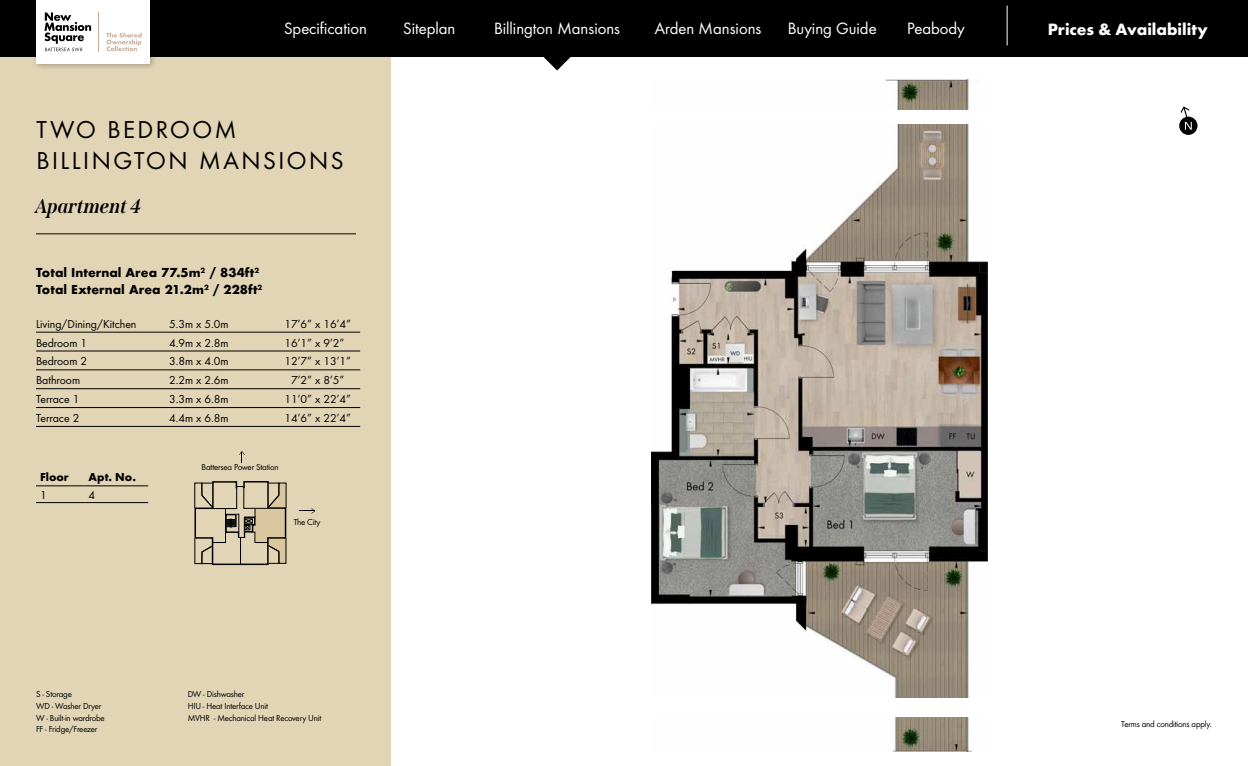
<style>
.page{position:relative;width:1248px;height:766px;background:#fff}
.page>*{position:absolute;margin:0;border:0;box-sizing:border-box;transform-origin:0 0}
.t1{font:25.4px/31.7px "Futura Boo";letter-spacing:.1em;color:#000}
.t2{font:italic 700 20px "Span";color:#000}
.t3{font:17px "Futura Boo";color:#fff}
.t4{font:700 17px "Futura";color:#fff}
.t5{font:12px "Futura Boo";color:#000}
.t6{font:700 12px/17.8px "Futura";color:#000}
.t7{font:700 12px "Futura";color:#000}
.t8{font:9px/11.8px "Futura Boo";letter-spacing:-.02em;color:#000}
</style>
<div class="page">
<img style="left:651px;top:125px;width:336px;height:572px">
<img style="left:894px;top:717px;width:75px;height:33px">
<img style="left:884px;top:79px;width:85px;height:31px">
<div style="left:0;top:47px;width:390px;height:718px;background:#e2d5b6"></div>
<hr style="left:36px;top:332px;width:324px;height:1px;background:#000">
<hr style="left:36px;top:351px;width:324px;height:1px;background:#000">
<hr style="left:36px;top:369px;width:324px;height:1px;background:#000">
<hr style="left:36px;top:388px;width:324px;height:1px;background:#000">
<hr style="left:36px;top:407px;width:324px;height:1px;background:#000">
<hr style="left:36px;top:426px;width:324px;height:1px;background:#000">
<hr style="left:36px;top:485px;width:49px;height:1px;background:#000">
<hr style="left:85px;top:485px;width:63px;height:1px;background:#000">
<hr style="left:36px;top:502px;width:49px;height:1px;background:#000">
<hr style="left:85px;top:502px;width:63px;height:1px;background:#000">
<div style="left:1179px;top:117px;width:18px;height:18px;background:#000;border-radius:50%"></div>
<svg style="left:1180px;top:106px;width:11px;height:24px"></svg>
<hr style="left:36px;top:233px;width:320px;height:1px;background:#000">
<svg style="left:194px;top:481px;width:93px;height:84px"></svg>
<div style="left:0;top:0;width:1247px;height:57px;background:#000"></div>
<hr style="left:1006px;top:6px;width:1px;height:39px;background:#fff">
<svg style="left:543px;top:57px;width:28px;height:13px"></svg>
<div style="left:33px;top:0;width:124px;height:71px;background:#000;opacity:.25"></div>
<div style="left:36px;top:0;width:113px;height:63px;background:#fff"></div>
<svg style="left:44px;top:12px;width:47px;height:39px"></svg>
<svg style="left:106px;top:32px;width:35px;height:19px"></svg>
<hr style="left:99px;top:12px;width:1px;height:39px;background:#caac98">
<svg style="left:239px;top:451px;width:6px;height:11px"></svg>
<svg style="left:299px;top:508px;width:16px;height:5px"></svg>
<h3 class="t3" style="left:284px;top:17px;width:84px">Specification</h3>
<h3 class="t3" style="left:403px;top:17px;width:54px">Siteplan</h3>
<h3 class="t3" style="left:494px;top:17px;width:128px">Billington Mansions</h3>
<h3 class="t3" style="left:655px;top:17px;width:108px">Arden Mansions</h3>
<h3 class="t3" style="left:787px;top:17px;width:90px">Buying Guide</h3>
<h3 class="t3" style="left:907px;top:17px;width:59px">Peabody</h3>
<h3 class="t4" style="left:1047px;top:17px;width:161px">Prices &amp; Availability</h3>
<h1 class="t1" style="left:36px;top:112px;width:309px">TWO BEDROOM<br>BILLINGTON MANSIONS</h1>
<h2 class="t2" style="left:36px;top:194px;width:107px">Apartment 4</h2>
<p class="t6" style="left:36px;top:263px;width:228px">Total Internal Area 77.5m<sup>2</sup> / 834ft<sup>2<br></sup>Total External Area 21.2m<sup>2</sup> / 228ft<sup>2</sup></p>
<p class="t5" style="left:36px;top:315px;width:102px">Living/Dining/Kitchen</p>
<p class="t5" style="left:169px;top:315px;width:61px">5.3m x 5.0m</p>
<p class="t5" style="left:284px;top:315px;width:68px">17’6” x 16’4”</p>
<p class="t5" style="left:36px;top:334px;width:53px">Bedroom 1</p>
<p class="t5" style="left:169px;top:334px;width:61px">4.9m x 2.8m</p>
<p class="t5" style="left:284px;top:334px;width:61px">16’1” x 9’2”</p>
<p class="t5" style="left:36px;top:353px;width:53px">Bedroom 2</p>
<p class="t5" style="left:169px;top:353px;width:61px">3.8m x 4.0m</p>
<p class="t5" style="left:284px;top:353px;width:68px">12’7” x 13’1”</p>
<p class="t5" style="left:36px;top:372px;width:46px">Bathroom</p>
<p class="t5" style="left:169px;top:372px;width:61px">2.2m x 2.6m</p>
<p class="t5" style="left:291px;top:372px;width:55px">7’2” x 8’5”</p>
<p class="t5" style="left:36px;top:391px;width:45px">Terrace 1</p>
<p class="t5" style="left:169px;top:391px;width:61px">3.3m x 6.8m</p>
<p class="t5" style="left:284px;top:391px;width:68px">11’0” x 22’4”</p>
<p class="t5" style="left:36px;top:409px;width:45px">Terrace 2</p>
<p class="t5" style="left:169px;top:409px;width:61px">4.4m x 6.8m</p>
<p class="t5" style="left:284px;top:409px;width:68px">14’6” x 22’4”</p>
<p class="t7" style="left:40px;top:468px;width:30px">Floor</p>
<p class="t7" style="left:89px;top:468px;width:49px">Apt. No.</p>
<p class="t5" style="left:40px;top:486px;width:8px">1</p>
<p class="t5" style="left:89px;top:486px;width:8px">4</p>
<p class="t8" style="left:201px;top:461px;width:79px">Battersea Power Station</p>
<p class="t8" style="left:294px;top:515px;width:28px">The City</p>
<p class="t8" style="left:36px;top:687px;width:70px">S - Storage<br>WD - Washer Dryer<br>W - Built-in wardrobe<br>FF - Fridge/Freezer</p>
<p class="t8" style="left:188px;top:687px;width:135px">DW - Dishwasher<br>HIU - Heat Interface Unit<br>MVHR - Mechanical Heat Recovery Unit</p>
<p class="t8" style="left:1121px;top:717px;width:92px">Terms and conditions apply.</p>
</div>
